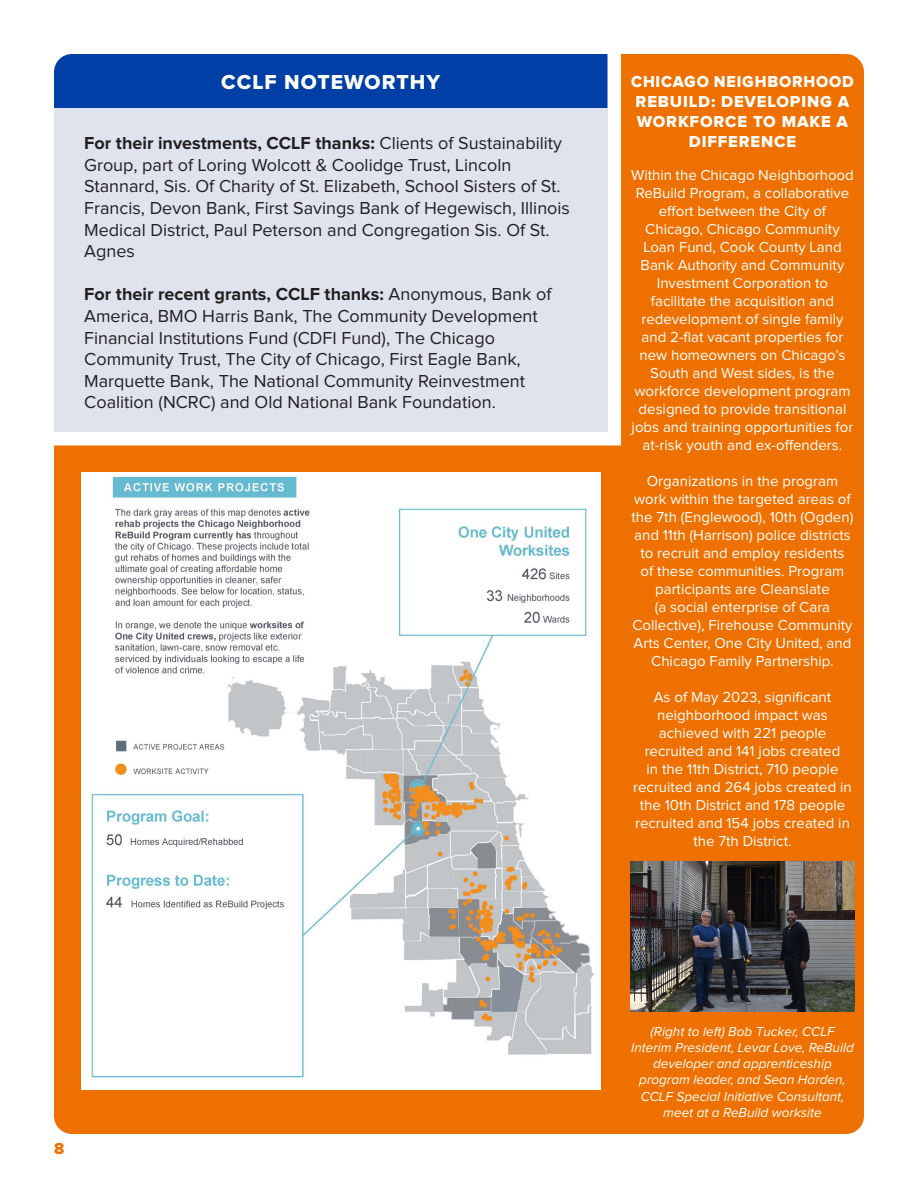
<style>
.page{position:relative;width:918px;height:1188px;background:#fff}
.page>*{position:absolute;margin:0;border:0;box-sizing:border-box;transform-origin:0 0}
.t1{font:21px "Proxima Nova Extrabld";letter-spacing:.05em;color:#fff}
.t2{font:18px/21.6px "Proxima Nova";color:#231f20}
.t3{font:700 18px "Proxima Nova";color:#231f20}
.t4{font:16.5px/19.8px "Proxima Nova Extrabld";letter-spacing:.05em;color:#fff}
.t5{font:16.5px "Proxima Nova Extrabld";color:#ee7100}
.t6{font:15px/18px "Proxima Nova";color:#fff;text-align:center}
.t7{font:italic 13.5px/16.2px "Proxima Nova";color:#fff;text-align:center}
.s1{font-weight:400}
.s2{font-weight:700}
</style>
<div class="page">
<div style="left:54px;top:446px;width:567px;height:688px;background:#ee7100"></div>
<div style="left:54px;top:108px;width:554px;height:324px;background:#dfe3ee"></div>
<div style="left:54px;top:54px;width:554px;height:54px;background:#0040a6"></div>
<div style="left:621px;top:54px;width:243px;height:1080px;background:#ee7100"></div>
<img style="left:81px;top:472px;width:520px;height:617px">
<img style="left:631px;top:862px;width:223px;height:150px">
<p class="t1" style="left:221px;top:73px;width:220px">CCLF NOTEWORTHY</p>
<p class="t4" style="left:631px;top:73px;width:224px">CHICAGO NEIGHBORHOOD<br>REBUILD: DEVELOPING A<br>WORKFORCE TO MAKE A</p>
<p class="t3" style="left:84px;top:135px;width:479px">For their investments, CCLF thanks: <span class="s1">Clients of Sustainability</span></p>
<p class="t4" style="left:689px;top:132px;width:109px">DIFFERENCE</p>
<p class="t2" style="left:84px;top:155px;width:487px">Group, part of Loring Wolcott &amp; Coolidge Trust, Lincoln Stannard, Sis. Of Charity of St. Elizabeth, School Sisters of St.<br>Francis, Devon Bank, First Savings Bank of Hegewisch, Illinois Medical District, Paul Peterson and Congregation Sis. Of St.<br>Agnes</p>
<p class="t2" style="left:84px;top:284px;width:469px"><span class="s2">For their recent grants, CCLF thanks:</span> Anonymous, Bank of America, BMO Harris Bank, The Community Development Financial Institutions Fund (CDFI Fund), The Chicago Community Trust, The City of Chicago, First Eagle Bank, Marquette Bank, The National Community Reinvestment Coalition (NCRC) and Old National Bank Foundation.</p>
<p class="t6" style="left:631px;top:167px;width:224px">Within the Chicago Neighborhood<br>ReBuild Program, a collaborative effort between the City of<br>Chicago, Chicago Community<br>Loan Fund, Cook County Land<br>Bank Authority and Community<br>Investment Corporation to facilitate the acquisition and redevelopment of single family and 2-flat vacant properties for new homeowners on Chicago’s<br>South and West sides, is the workforce development program designed to provide transitional jobs and training opportunities for at-risk youth and ex-offenders.</p>
<p class="t6" style="left:632px;top:473px;width:223px">Organizations in the program work within the targeted areas of the 7th (Englewood), 10th (Ogden) and 11th (Harrison) police districts to recruit and employ residents<br>of these communities. Program participants are Cleanslate<br>(a social enterprise of Cara<br>Collective), Firehouse Community<br>Arts Center, One City United, and<br>Chicago Family Partnership.</p>
<p class="t6" style="left:633px;top:689px;width:220px">As of May 2023, significant neighborhood impact was achieved with 221 people recruited and 141 jobs created<br>in the 11th District, 710 people recruited and 264 jobs created in the 10th District and 178 people recruited and 154 jobs created in the 7th District.</p>
<p class="t5" style="left:54px;top:1141px;width:12px">8</p>
<p class="t7" style="left:631px;top:1024px;width:224px">(Right to left) Bob Tucker, CCLF Interim President, Levar Love, ReBuild developer and apprenticeship program leader, and Sean Harden, CCLF Special Initiative Consultant, meet at a ReBuild worksite</p>
</div>
